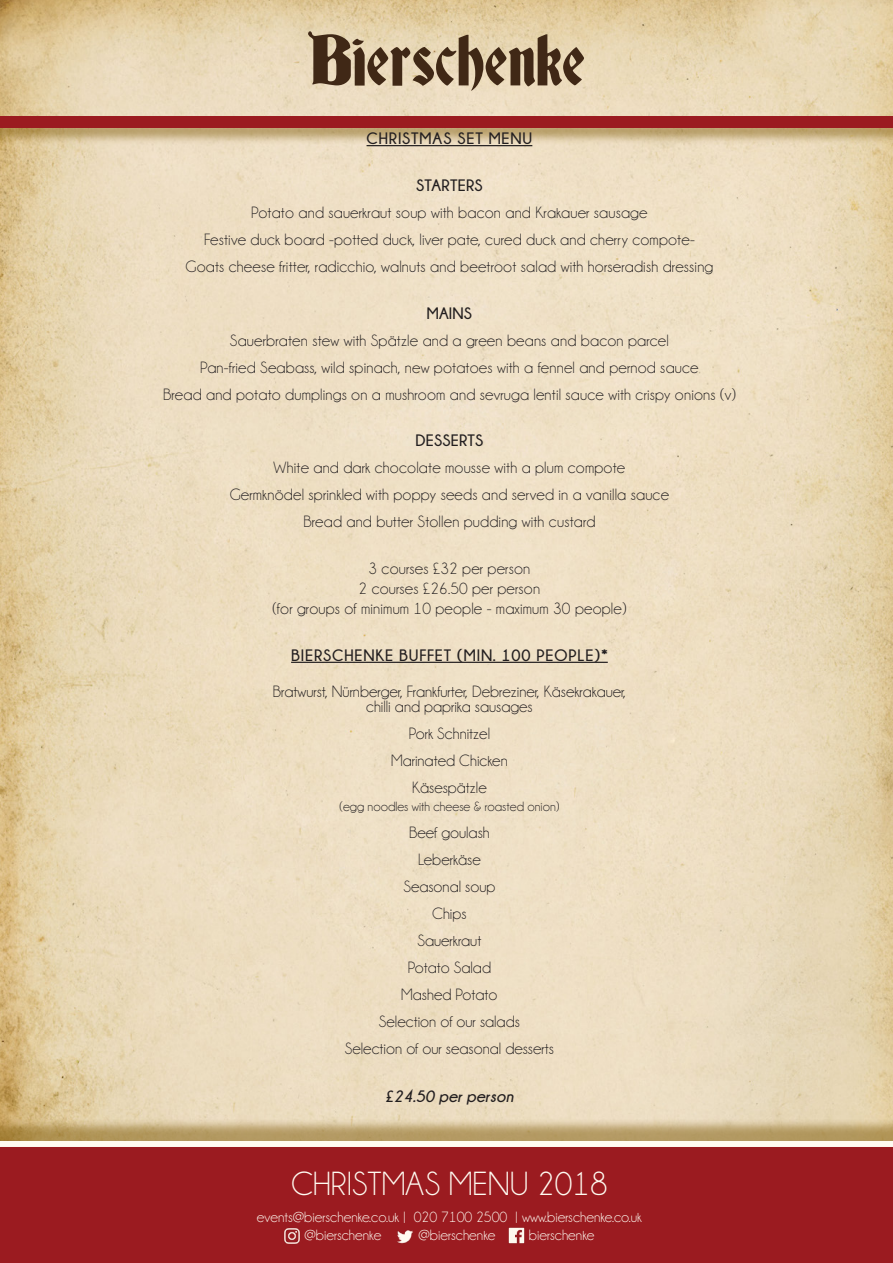
<style>
.page{position:relative;width:893px;height:1263px;background:#fff}
.page>*{position:absolute;margin:0;border:0;box-sizing:border-box;transform-origin:0 0}
.t1{font:66px "Deutsch Gothic";color:#402816}
.t2{font:33.75px "Champagne&Limousines";color:#fffbf1}
.t3{font:16.5px "Champagne&Limousines";letter-spacing:.01em;color:#231f20}
.t4{font:700 16.5px "Champagne&Limousines";letter-spacing:.05em;color:#231f20}
.t5{font:700 16.5px "Champagne&Limousines";letter-spacing:.01em;color:#231f20}
.t6{font:italic 700 16.5px "Champagne&Limousines";letter-spacing:.01em;color:#231f20}
.t7{font:15px/18px "Champagne&Limousines";color:#fffbf1}
.t8{font:13.5px "Champagne&Limousines";color:#231f20}
</style>
<div class="page">
<img style="left:0;top:0;width:893px;height:1118px">
<div style="left:0;top:1118px;width:893px;height:145px;background:#795400;opacity:.48"></div>
<div style="left:0;top:1141px;width:893px;height:122px;background:#9b1b20"></div>
<div style="left:0;top:116px;width:893px;height:29px;background:#795400;opacity:.48"></div>
<div style="left:0;top:116px;width:893px;height:12px;background:#9b1b20"></div>
<img style="left:507px;top:1226px;width:19px;height:20px">
<img style="left:282px;top:1225px;width:21px;height:21px">
<img style="left:393px;top:1224px;width:24px;height:25px">
<hr style="left:367px;top:145px;width:165px;height:1px;background:#231f20">
<hr style="left:291px;top:662px;width:317px;height:1px;background:#231f20">
<h1 class="t1" style="left:308px;top:30px;width:279px">Bierschenke</h1>
<p class="t4" style="left:367px;top:129px;width:167px">CHRISTMAS SET MENU</p>
<p class="t5" style="left:416px;top:176px;width:68px">STARTERS</p>
<p class="t3" style="left:251px;top:204px;width:398px">Potato and sauerkraut soup with bacon and Krakauer sausage</p>
<p class="t3" style="left:204px;top:231px;width:492px">Festive duck board -potted duck, liver pate, cured duck and cherry compote-</p>
<p class="t3" style="left:186px;top:258px;width:529px">Goats cheese fritter, radicchio, walnuts and beetroot salad with horseradish dressing</p>
<p class="t4" style="left:427px;top:304px;width:47px">MAINS</p>
<p class="t3" style="left:230px;top:332px;width:440px">Sauerbraten stew with Spätzle and a green beans and bacon parcel</p>
<p class="t3" style="left:200px;top:359px;width:500px">Pan-fried Seabass, wild spinach, new potatoes with a fennel and pernod sauce</p>
<p class="t3" style="left:163px;top:386px;width:574px">Bread and potato dumplings on a mushroom and sevruga lentil sauce with crispy onions (v)</p>
<p class="t5" style="left:415px;top:431px;width:69px">DESSERTS</p>
<p class="t3" style="left:274px;top:459px;width:353px">White and dark chocolate mousse with a plum compote</p>
<p class="t3" style="left:230px;top:486px;width:441px">Germknödel sprinkled with poppy seeds and served in a vanilla sauce</p>
<p class="t3" style="left:303px;top:513px;width:294px">Bread and butter Stollen pudding with custard</p>
<p class="t3" style="left:369px;top:560px;width:163px">3 courses £32 per person</p>
<p class="t3" style="left:359px;top:580px;width:183px">2 courses £26.50 per person</p>
<p class="t3" style="left:272px;top:600px;width:356px">(for groups of minimum 10 people - maximum 30 people)</p>
<p class="t4" style="left:291px;top:646px;width:318px">BIERSCHENKE BUFFET (MIN. 100 PEOPLE)*</p>
<p class="t3" style="left:273px;top:683px;width:355px">Bratwurst, Nürnberger, Frankfurter, Debreziner, Käsekrakauer,</p>
<p class="t3" style="left:366px;top:698px;width:168px">chilli and paprika sausages</p>
<p class="t3" style="left:409px;top:725px;width:83px">Pork Schnitzel</p>
<p class="t3" style="left:391px;top:752px;width:118px">Marinated Chicken</p>
<p class="t3" style="left:412px;top:779px;width:76px">Käsespätzle</p>
<p class="t8" style="left:339px;top:799px;width:221px">(egg noodles with cheese &amp; roasted onion)</p>
<p class="t3" style="left:409px;top:824px;width:82px">Beef goulash</p>
<p class="t3" style="left:418px;top:851px;width:64px">Leberkäse</p>
<p class="t3" style="left:403px;top:878px;width:94px">Seasonal soup</p>
<p class="t3" style="left:432px;top:905px;width:36px">Chips</p>
<p class="t3" style="left:417px;top:932px;width:65px">Sauerkraut</p>
<p class="t3" style="left:408px;top:959px;width:85px">Potato Salad</p>
<p class="t3" style="left:401px;top:986px;width:98px">Mashed Potato</p>
<p class="t3" style="left:379px;top:1013px;width:142px">Selection of our salads</p>
<p class="t3" style="left:345px;top:1040px;width:211px">Selection of our seasonal desserts</p>
<p class="t6" style="left:385px;top:1087px;width:129px">£24.50 per person</p>
<h2 class="t2" style="left:291px;top:1166px;width:318px">CHRISTMAS MENU 2018</h2>
<p class="t7" style="left:304px;top:1208px;width:339px;text-indent:-48px">events@bierschenke.co.uk | 020 7100 2500 | www.bierschenke.co.uk @bierschenke</p>
<p class="t7" style="left:419px;top:1226px;width:78px">@bierschenke</p>
<p class="t7" style="left:529px;top:1226px;width:67px">bierschenke</p>
</div>
